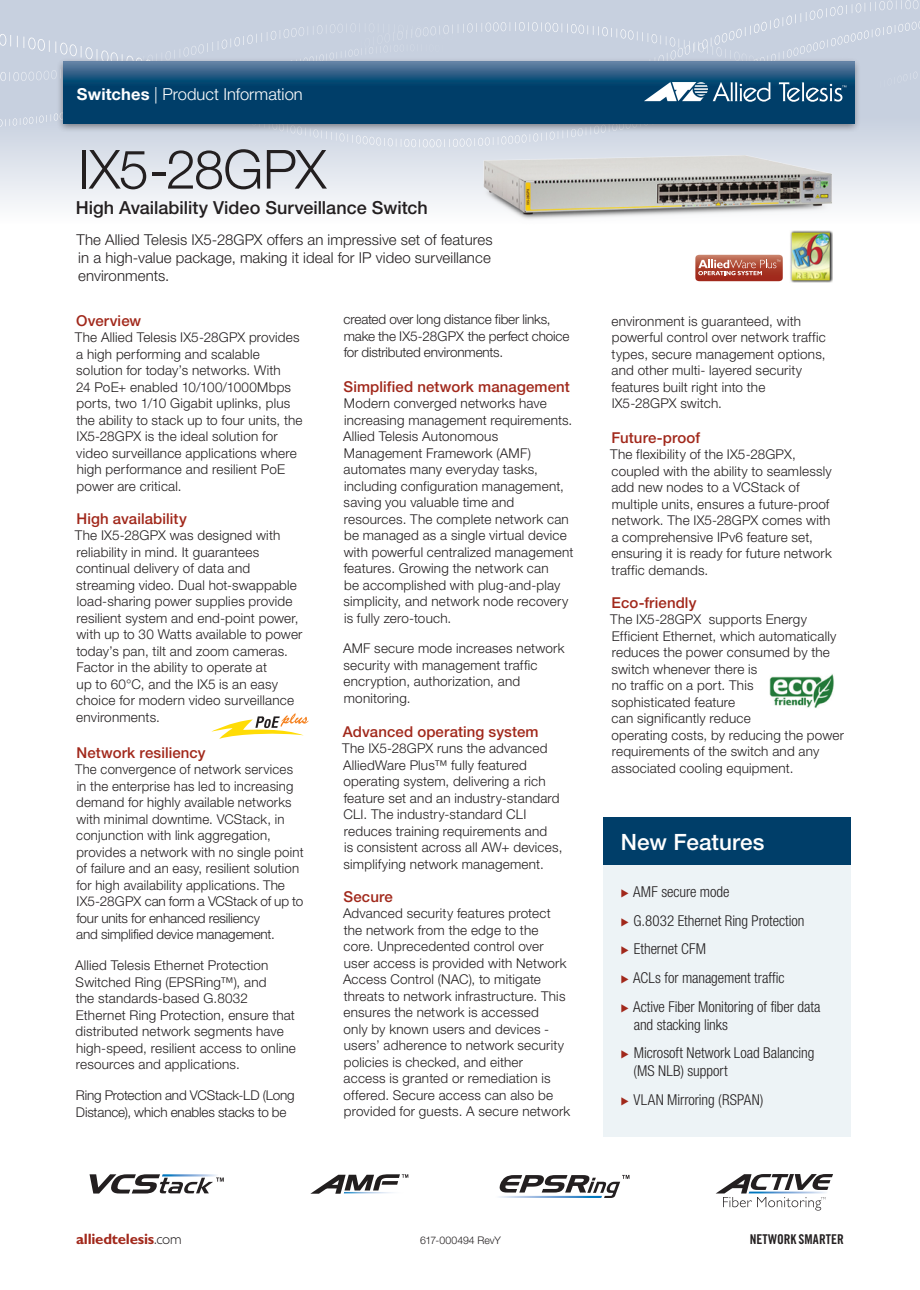
<style>
.page{position:relative;width:920px;height:1290px;background:#fff}
.page>*{position:absolute;margin:0;border:0;box-sizing:border-box;transform-origin:0 0}
.t1{font:300 54px "Helvetica Neue";letter-spacing:-.02em;color:#231f20}
.t2{font:500 22.5px "Helvetica Neue";letter-spacing:.005em;color:#fff}
.t3{font:500 18px "Helvetica Neue";color:#231f20}
.t4{font:300 16.5px "Helvetica Neue";color:#fff}
.t5{font:300 condensed 15px/28.7px "Helvetica Neue";letter-spacing:-.005em;color:#231f20}
.t6{font:300 15px/18px "Helvetica Neue";letter-spacing:.005em;color:#231f20}
.t7{font:500 15px "Helvetica Neue";letter-spacing:.005em;color:#a1281b}
.t8{font:700 15px "Gill Sans Std";letter-spacing:-.015em;color:#a1281b}
.t9{font:300 13.5px/16.5px "Helvetica Neue";letter-spacing:.015em;color:#231f20}
.t10{font:300 13.5px/16.5px "Helvetica Neue";letter-spacing:-.01em;color:#231f20}
.t11{font:13.5px "Trade Gothic Bold Cond Twenty";color:#231f20}
.t12{font:300 10.5px "Helvetica Neue";color:#231f20}
.s1{font-weight:700}
.s2{font-family:"Allied Telesis";font-stretch:normal;font-size:13.5px;color:#a1281b}
.s3{font-weight:300;color:#231f20}
</style>
<div class="page">
<img style="left:769px;top:674px;width:65px;height:34px">
<div style="left:603px;top:823px;width:247px;height:314px;background:#edf3f6"></div>
<div style="left:603px;top:818px;width:247px;height:47px;background:#003e69"></div>
<svg style="left:499px;top:1175px;width:130px;height:23px"></svg>
<svg style="left:310px;top:1174px;width:98px;height:20px"></svg>
<svg style="left:90px;top:1174px;width:134px;height:19px"></svg>
<svg style="left:716px;top:1174px;width:117px;height:36px"></svg>
<svg style="left:0;top:0;width:920px;height:206px;background:#d4dae6"></svg>
<svg style="left:354px;top:44px;width:93px;height:12px"></svg>
<svg style="left:0;top:34px;width:118px;height:31px;background:#cad3e1"></svg>
<svg style="left:298px;top:23px;width:124px;height:13px;background:#c9d1e0"></svg>
<svg style="left:873px;top:70px;width:47px;height:20px"></svg>
<svg style="left:467px;top:22px;width:91px;height:11px"></svg>
<svg style="left:817px;top:0;width:103px;height:40px;background:#cad2e0"></svg>
<div style="left:56px;top:57px;width:805px;height:76px;background:#231f20;opacity:.5"></div>
<svg style="left:64px;top:62px;width:790px;height:61px;background:#20557e"></svg>
<svg style="left:779px;top:82px;width:67px;height:21px"></svg>
<svg style="left:202px;top:82px;width:569px;height:37px;background:#0d4871"></svg>
<svg style="left:695px;top:255px;width:88px;height:26px;background:#bb6455"></svg>
<img style="left:790px;top:231px;width:42px;height:51px">
<img style="left:478px;top:155px;width:357px;height:64px">
<svg style="left:211px;top:713px;width:97px;height:26px"></svg>
<p class="t4" style="left:77px;top:84px;width:227px"><span class="s1">Switches</span> | Product Information</p>
<h1 class="t1" style="left:78px;top:136px;width:250px">IX5-28GPX</h1>
<h3 class="t3" style="left:76px;top:197px;width:353px">High Availability Video Surveillance Switch</h3>
<p class="t6" style="left:76px;top:230px;width:418px">The Allied Telesis IX5-28GPX offers an impressive set of features in a high-value package, making it ideal for IP video surveillance environments.</p>
<p class="t7" style="left:76px;top:311px;width:67px">Overview</p>
<p class="t9" style="left:75px;top:329px;width:229px">The Allied Telesis IX5-28GPX provides a high performing and scalable solution for today’s networks. With<br>24 PoE+ enabled 10/100/1000Mbps ports, two 1/10 Gigabit uplinks, plus the ability to stack up to four units, the IX5-28GPX is the ideal solution for video surveillance applications where high performance and resilient PoE power are critical.</p>
<p class="t7" style="left:76px;top:509px;width:112px">High availability</p>
<p class="t9" style="left:75px;top:527px;width:229px">The IX5-28GPX was designed with reliability in mind. It guarantees continual delivery of data and streaming video. Dual hot-swappable load-sharing power supplies provide resilient system and end-point power, with up to 30 Watts available to power today’s pan, tilt and zoom cameras.<br>Factor in the ability to operate at<br>up to 60°C, and the IX5 is an easy choice for modern video surveillance environments.</p>
<p class="t7" style="left:76px;top:743px;width:131px">Network resiliency</p>
<p class="t9" style="left:75px;top:761px;width:230px">The convergence of network services in the enterprise has led to increasing demand for highly available networks with minimal downtime. VCStack, in conjunction with link aggregation, provides a network with no single point of failure and an easy, resilient solution for high availability applications. The IX5-28GPX can form a VCStack of up to four units for enhanced resiliency<br>and simplified device management.</p>
<p class="t9" style="left:75px;top:957px;width:222px">Allied Telesis Ethernet Protection Switched Ring (EPSRing™), and<br>the standards-based G.8032<br>Ethernet Ring Protection, ensure that distributed network segments have high-speed, resilient access to online resources and applications.</p>
<p class="t10" style="left:76px;top:1087px;width:220px">Ring Protection and VCStack-LD (Long<br>Distance), which enables stacks to be</p>
<p class="t10" style="left:344px;top:311px;width:227px">created over long distance fiber links, make the IX5-28GPX the perfect choice for distributed environments.</p>
<p class="t7" style="left:344px;top:377px;width:228px">Simplified network management</p>
<p class="t9" style="left:343px;top:395px;width:232px">Modern converged networks have increasing management requirements.<br>Allied Telesis Autonomous Management Framework (AMF) automates many everyday tasks, including configuration management, saving you valuable time and resources. The complete network can be managed as a single virtual device with powerful centralized management features. Growing the network can<br>be accomplished with plug-and-play simplicity, and network node recovery is fully zero-touch.</p>
<p class="t9" style="left:343px;top:640px;width:223px">AMF secure mode increases network security with management traffic encryption, authorization, and monitoring.</p>
<p class="t7" style="left:343px;top:722px;width:197px">Advanced operating system</p>
<p class="t9" style="left:342px;top:740px;width:222px">The IX5-28GPX runs the advanced AlliedWare Plus™ fully featured operating system, delivering a rich feature set and an industry-standard CLI. The industry-standard CLI reduces training requirements and<br>is consistent across all AW+ devices, simplifying network management.</p>
<p class="t7" style="left:344px;top:887px;width:51px">Secure</p>
<p class="t9" style="left:343px;top:905px;width:229px">Advanced security features protect the network from the edge to the core. Unprecedented control over user access is provided with Network Access Control (NAC), to mitigate threats to network infrastructure. This ensures the network is accessed<br>only by known users and devices - users’ adherence to network security policies is checked, and either<br>access is granted or remediation is offered. Secure access can also be provided for guests. A secure network</p>
<p class="t9" style="left:611px;top:312px;width:216px">environment is guaranteed, with powerful control over network traffic types, secure management options, and other multi- layered security features built right into the<br>IX5-28GPX switch.</p>
<p class="t7" style="left:612px;top:428px;width:90px">Future-proof</p>
<p class="t9" style="left:610px;top:446px;width:223px">The flexibility of the IX5-28GPX, coupled with the ability to seamlessly add new nodes to a VCStack of multiple units, ensures a future-proof network. The IX5-28GPX comes with a comprehensive IPv6 feature set, ensuring it is ready for future network traffic demands.</p>
<p class="t7" style="left:612px;top:593px;width:86px">Eco-friendly</p>
<p class="t9" style="left:610px;top:611px;width:235px">The IX5-28GPX supports Energy<br>Efficient Ethernet, which automatically reduces the power consumed by the switch whenever there is<br>no traffic on a port. This<br>sophisticated feature<br>can significantly reduce<br>operating costs, by reducing the power requirements of the switch and any associated cooling equipment.</p>
<h2 class="t2" style="left:621px;top:829px;width:145px">New Features</h2>
<p class="t5" style="left:621px;top:877px;width:201px"><span class="s2">ۼ</span> AMF secure mode<br><span class="s2">ۼ</span> G.8032 Ethernet Ring Protection<br><span class="s2">ۼ</span> Ethernet CFM<br><span class="s2">ۼ</span> ACLs for management traffic<br><span class="s2">ۼ</span> Active Fiber Monitoring of fiber data</p>
<p class="t5" style="left:621px;top:1010px;width:195px;text-indent:13px">and stacking links<br><span class="s2">ۼ</span> Microsoft Network Load Balancing</p>
<p class="t5" style="left:621px;top:1056px;width:144px;text-indent:12px">(MS NLB) support<br><span class="s2">ۼ</span> VLAN Mirroring (RSPAN)</p>
<p class="t8" style="left:76px;top:1230px;width:107px">alliedtelesis<span class="s3">.com</span></p>
<p class="t11" style="left:750px;top:1230px;width:96px">NETWORK SMARTER</p>
<p class="t12" style="left:420px;top:1234px;width:82px">617-000494 RevY</p>
</div>
